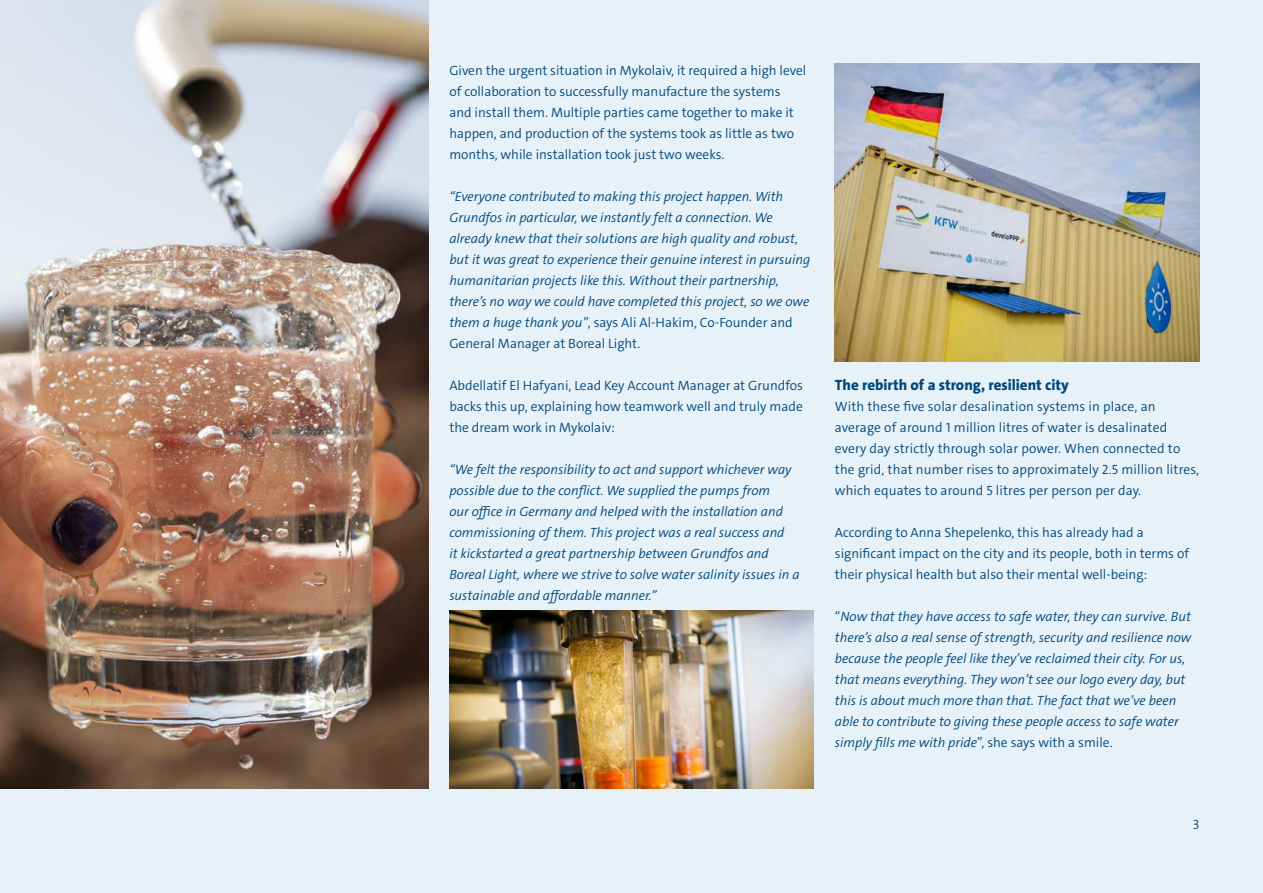
<style>
.page{position:relative;width:1263px;height:893px;background:#e7f1f8}
.page>*{position:absolute;margin:0;border:0;box-sizing:border-box;transform-origin:0 0}
.t1{font:800 15px "Grundfos The Sans";color:#00477d}
.t2{font:italic 300 13.5px/21px "Grundfos The Sans";color:#00477d}
.t3{font:300 13.5px/21px "Grundfos The Sans";color:#00477d}
.s1{font-style:normal}
</style>
<div class="page">
<img style="left:0;top:0;width:428px;height:788px">
<img style="left:835px;top:64px;width:364px;height:297px">
<img style="left:449px;top:611px;width:365px;height:177px">
<p class="t3" style="left:449px;top:60px;width:358px">Given the urgent situation in Mykolaiv, it required a high level of collaboration to successfully manufacture the systems<br>and install them. Multiple parties came together to make it happen, and production of the systems took as little as two months, while installation took just two weeks.</p>
<p class="t2" style="left:449px;top:186px;width:363px">“Everyone contributed to making this project happen. With Grundfos in particular, we instantly felt a connection. We already knew that their solutions are high quality and robust, but it was great to experience their genuine interest in pursuing humanitarian projects like this. Without their partnership, there’s no way we could have completed this project, so we owe them a huge thank you”<span class="s1">, says Ali Al-Hakim, Co-Founder and General Manager at Boreal Light.</span></p>
<p class="t3" style="left:449px;top:375px;width:355px;text-align:justify">Abdellatif El Hafyani, Lead Key Account Manager at Grundfos backs this up, explaining how teamwork well and truly made the dream work in Mykolaiv:</p>
<p class="t2" style="left:449px;top:459px;width:352px">“We felt the responsibility to act and support whichever way possible due to the conflict. We supplied the pumps from<br>our office in Germany and helped with the installation and commissioning of them. This project was a real success and<br>it kickstarted a great partnership between Grundfos and Boreal Light, where we strive to solve water salinity issues in a sustainable and affordable manner.”</p>
<p class="t1" style="left:835px;top:375px;width:235px">The rebirth of a strong, resilient city</p>
<p class="t3" style="left:835px;top:396px;width:366px">With these five solar desalination systems in place, an average of around 1 million litres of water is desalinated every day strictly through solar power. When connected to the grid, that number rises to approximately 2.5 million litres, which equates to around 5 litres per person per day.</p>
<p class="t3" style="left:835px;top:522px;width:356px">According to Anna Shepelenko, this has already had a significant impact on the city and its people, both in terms of their physical health but also their mental well-being:</p>
<p class="t2" style="left:835px;top:606px;width:358px"><span class="s1">“</span>Now that they have access to safe water, they can survive. But there’s also a real sense of strength, security and resilience now because the people feel like they’ve reclaimed their city. For us, that means everything. They won’t see our logo every day, but this is about much more than that. The fact that we’ve been able to contribute to giving these people access to safe water simply fills me with pride<span class="s1">”, she says with a smile.</span></p>
<p class="t3" style="left:1193px;top:814px;width:8px">3</p>
</div>
